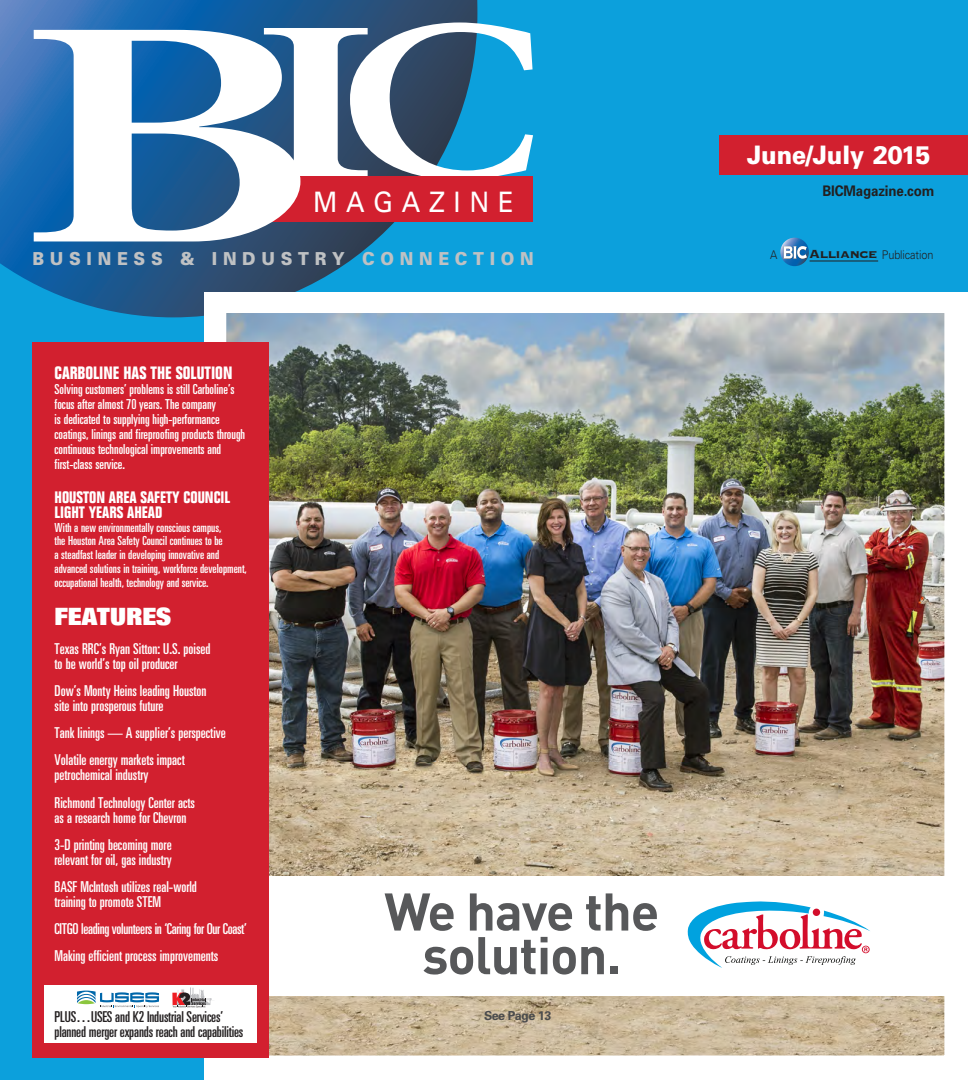
<style>
.page{position:relative;width:968px;height:1080px;background:#0ca0dc}
.page>*{position:absolute;margin:0;border:0;box-sizing:border-box;transform-origin:0 0}
.t1{font:700 52.12px/43.6px "DIN Pro";letter-spacing:-.02em;color:#57585a;text-align:center}
.t2{font:28.25px "Univers";letter-spacing:.34em;color:#fff;scale:.91 1}
.Blurb_Headline{font:900 25.5px "Univers";color:#fff;scale:.91 1}
.t3{font:800 24px "Folio";color:#fff;scale:.91 1}
.t4{font:900 17.88px "Univers";letter-spacing:.35em;color:#bfc1c3;scale:.91 1}
.feature_bullets{font:700 condensed 17.5px "Folio";color:#fff}
.feature_bullets-2{font:700 condensed 16.25px/15.2px "Folio";color:#fff}
.t5{font:15.38px "Copperplate Thirty Three BC";letter-spacing:-.04em;color:#231f20}
.feature_bullets-3{font:ultra-condensed 15px/15px "Univers";color:#fff}
.feature_bullets-4{font:ultra-condensed 15px/15px "Univers";letter-spacing:-.01em;color:#231f20}
.feature_bullets-5{font:ultra-condensed 15px "Univers";letter-spacing:-.02em;color:#fff}
.t6{font:700 14.62px "Univers";letter-spacing:-.01em;color:#231f20;scale:.91 1}
.feature_bullets-6{font:ultra-condensed 13.75px/15px "Univers";color:#fff}
.feature_bullets-7{font:ultra-condensed 12.5px/13.8px "Univers";color:#fff}
.t7{font:700 12.5px "Univers";letter-spacing:-.04em;color:#4b4c4d}
.t8{font:300 12px "Univers";letter-spacing:-.01em;color:#231f20;scale:.91 1}
</style>
<div class="page">
<svg style="left:0;top:0;width:477px;height:317px"></svg>
<img style="left:205px;top:292px;width:761px;height:786px">
<div style="left:32px;top:342px;width:236px;height:715px;background:#d2202f"></div>
<svg style="left:264px;top:22px;width:269px;height:158px"></svg>
<div style="left:259px;top:176px;width:273px;height:46px;background:#d2202f"></div>
<svg style="left:34px;top:30px;width:266px;height:211px"></svg>
<div style="left:44px;top:985px;width:212px;height:58px;background:#fff"></div>
<svg style="left:780px;top:238px;width:28px;height:28px"></svg>
<svg style="left:783px;top:246px;width:24px;height:13px"></svg>
<hr style="left:809px;top:261px;width:69px;height:1px;background:#231f20">
<svg style="left:77px;top:991px;width:82px;height:16px"></svg>
<svg style="left:172px;top:987px;width:40px;height:21px"></svg>
<div style="left:719px;top:135px;width:249px;height:39px;background:#d2202f"></div>
<p class="Blurb_Headline" style="left:747px;top:139px;width:203px">June/July 2015</p>
<p class="t2" style="left:313px;top:185px;width:222px">MAGAZINE</p>
<p class="t6" style="left:822px;top:182px;width:124px">BICMagazine.com</p>
<p class="t4" style="left:32px;top:247px;width:552px">BUSINESS &amp; INDUSTRY CONNECTION</p>
<p class="feature_bullets" style="left:55px;top:363px;width:179px">CARBOLINE HAS THE SOLUTION</p>
<p class="feature_bullets-6" style="left:55px;top:382px;width:192px">Solving customers’ problems is still Carboline’s focus after almost 70 years. The company<br>is dedicated to supplying high-performance coatings, linings and fireproofing products through continuous technological improvements and first-class service.</p>
<p class="feature_bullets-2" style="left:55px;top:489px;width:177px">HOUSTON AREA SAFETY COUNCIL<br>LIGHT YEARS AHEAD</p>
<p class="feature_bullets-7" style="left:55px;top:520px;width:194px">With a new environmentally conscious campus,<br>the Houston Area Safety Council continues to be<br>a steadfast leader in developing innovative and advanced solutions in training, workforce development, occupational health, technology and service.</p>
<p class="t3" style="left:55px;top:603px;width:130px">FEATURES</p>
<p class="feature_bullets-3" style="left:55px;top:641px;width:157px">Texas RRC’s Ryan Sitton: U.S. poised to be world’s top oil producer</p>
<p class="feature_bullets-3" style="left:55px;top:683px;width:153px">Dow’s Monty Heins leading Houston site into prosperous future</p>
<p class="feature_bullets-3" style="left:55px;top:725px;width:173px">Tank linings — A supplier’s perspective</p>
<p class="feature_bullets-3" style="left:55px;top:752px;width:132px">Volatile energy markets impact petrochemical industry</p>
<p class="feature_bullets-3" style="left:55px;top:795px;width:142px">Richmond Technology Center acts as a research home for Chevron</p>
<p class="feature_bullets-3" style="left:55px;top:837px;width:119px">3-D printing becoming more relevant for oil, gas industry</p>
<p class="feature_bullets-3" style="left:55px;top:879px;width:144px">BASF McIntosh utilizes real-world training to promote STEM</p>
<p class="feature_bullets-5" style="left:55px;top:920px;width:194px">CITGO leading volunteers in ‘Caring for Our Coast’</p>
<p class="feature_bullets-3" style="left:55px;top:948px;width:165px">Making efficient process improvements</p>
<p class="feature_bullets-4" style="left:55px;top:1009px;width:190px">PLUS…USES and K2 Industrial Services’ planned merger expands reach and capabilities</p>
<h1 class="t1" style="left:384px;top:884px;width:276px">We have the solution.</h1>
<p class="t7" style="left:484px;top:1008px;width:69px">See Page 13</p>
<p class="t8" style="left:770px;top:248px;width:9px">A</p>
<p class="t5" style="left:809px;top:247px;width:70px">Alliance</p>
<p class="t8" style="left:881px;top:248px;width:58px">Publication</p>
</div>
